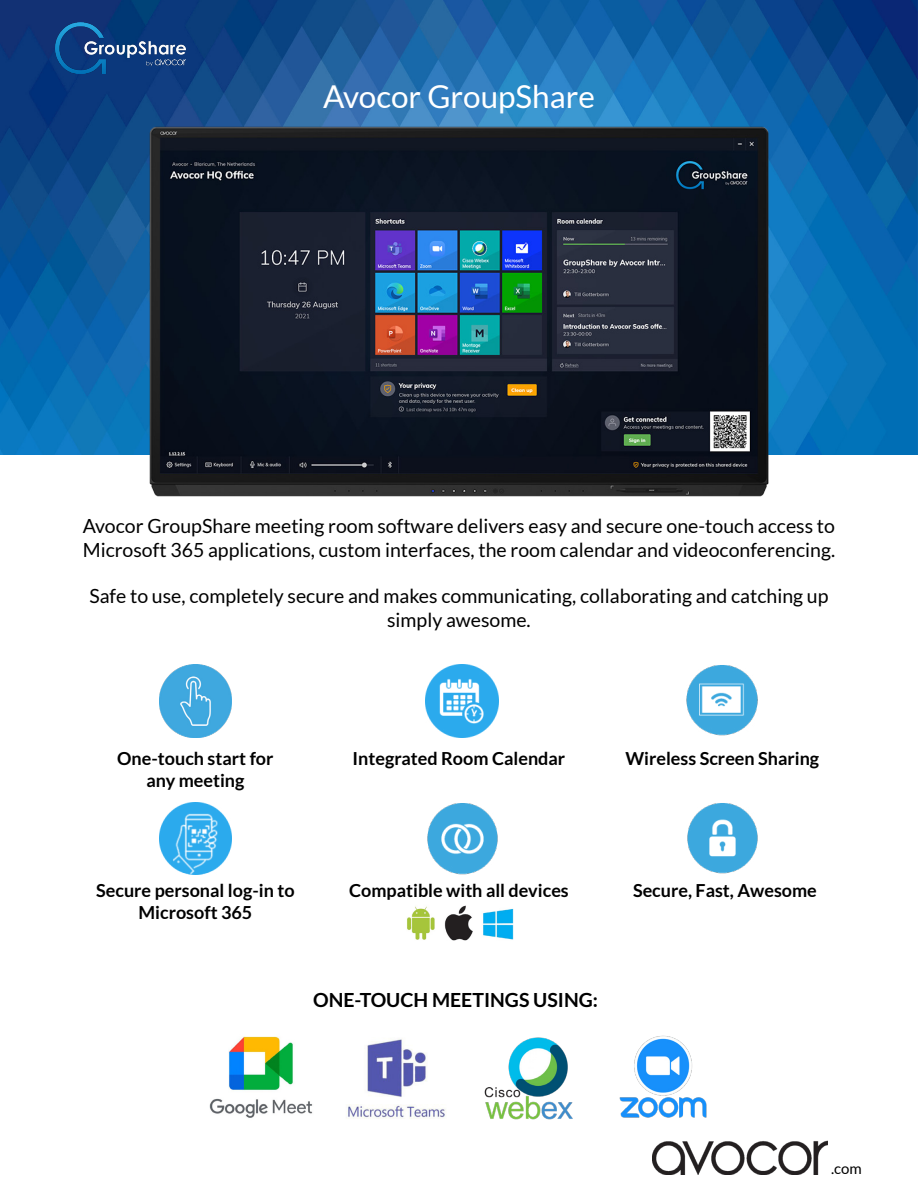
<style>
.page{position:relative;width:918px;height:1188px;background:#fff}
.page>*{position:absolute;margin:0;border:0;box-sizing:border-box;transform-origin:0 0}
.t1{font:31.5px "Lato";color:#fff}
.t2{font:19.5px/23.4px "Lato";color:#000}
.t3{font:700 19.5px "Lato";color:#000}
.t4{font:700 18px/21.6px "Lato";color:#000;text-align:center}
.t5{font:15px "Lato";color:#000}
</style>
<div class="page">
<img style="left:407px;top:905px;width:107px;height:36px">
<img style="left:0;top:0;width:918px;height:455px">
<img style="left:133px;top:111px;width:652px;height:386px">
<img style="left:653px;top:1140px;width:175px;height:35px">
<img style="left:56px;top:23px;width:129px;height:51px">
<img style="left:426px;top:664px;width:73px;height:73px">
<img style="left:159px;top:664px;width:73px;height:73px">
<img style="left:686px;top:665px;width:72px;height:71px">
<img style="left:160px;top:802px;width:71px;height:72px">
<img style="left:427px;top:803px;width:71px;height:71px">
<img style="left:687px;top:803px;width:71px;height:71px">
<img style="left:210px;top:1036px;width:103px;height:82px">
<img style="left:346px;top:1039px;width:100px;height:80px">
<img style="left:484px;top:1037px;width:89px;height:83px">
<img style="left:619px;top:1035px;width:88px;height:83px">
<h1 class="t1" style="left:323px;top:79px;width:273px">Avocor GroupShare</h1>
<p class="t2" style="left:83px;top:514px;width:754px">Avocor GroupShare meeting room software delivers easy and secure one-touch access to<br>Microsoft 365 applications, custom interfaces, the room calendar and videoconferencing.</p>
<p class="t2" style="left:89px;top:585px;width:741px;text-align:center">Safe to use, completely secure and makes communicating, collaborating and catching up simply awesome.</p>
<p class="t4" style="left:117px;top:748px;width:158px">One-touch start for any meeting</p>
<p class="t4" style="left:353px;top:748px;width:214px">Integrated Room Calendar</p>
<p class="t4" style="left:625px;top:748px;width:195px">Wireless Screen Sharing</p>
<p class="t4" style="left:96px;top:880px;width:200px">Secure personal log-in to<br>Microsoft 365</p>
<p class="t4" style="left:349px;top:880px;width:221px">Compatible with all devices</p>
<p class="t4" style="left:633px;top:880px;width:185px">Secure, Fast, Awesome</p>
<p class="t3" style="left:313px;top:988px;width:286px">ONE-TOUCH MEETINGS USING:</p>
<p class="t5" style="left:831px;top:1160px;width:32px">.com</p>
</div>
